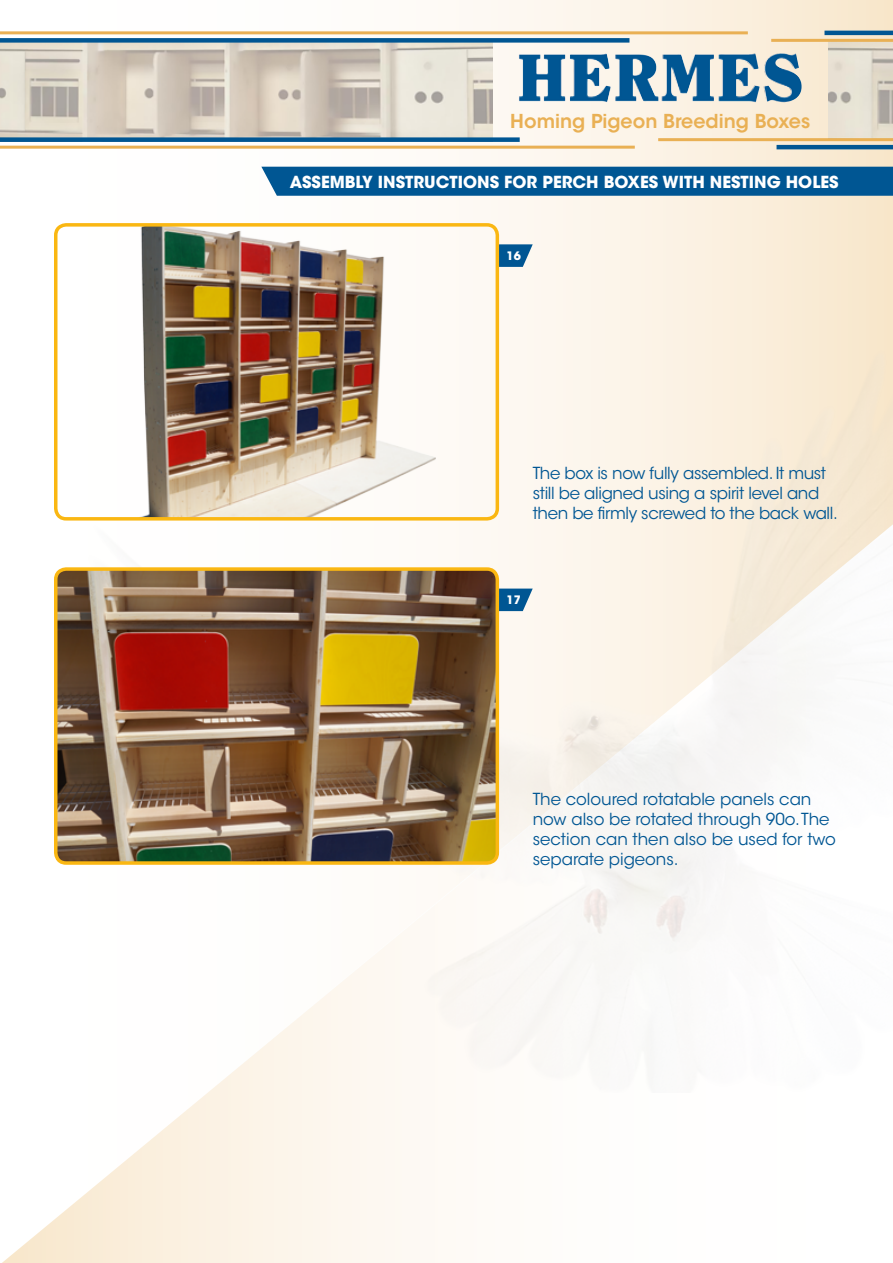
<style>
.page{position:relative;width:893px;height:1263px;background:#fff}
.page>*{position:absolute;margin:0;border:0;box-sizing:border-box;transform-origin:0 0}
.t1{font:600 19.05px "ITC Avant Garde Std";color:#e9b054}
.t2{font:16.5px/19.8px "ITC Avant Garde Std";color:#005693}
.t3{font:16.5px/19.8px "ITC Avant Garde Std";letter-spacing:-.02em;color:#005693}
.t4{font:700 16.5px "ITC Avant Garde Std";color:#fff}
.t5{font:700 11.55px "ITC Avant Garde Std";color:#fff}
</style>
<div class="page">
<svg style="left:0;top:0;width:893px;height:268px"></svg>
<svg style="left:2px;top:1093px;width:436px;height:170px"></svg>
<img style="left:0;top:43px;width:492px;height:94px">
<img style="left:828px;top:42px;width:65px;height:96px">
<img style="left:569px;top:53px;width:233px;height:50px">
<div style="left:0;top:38px;width:629px;height:5px;background:#005693"></div>
<hr style="left:776px;top:145px;width:117px;height:4px;background:#005693">
<hr style="left:0;top:31px;width:748px;height:3px;background:#e9b054">
<hr style="left:658px;top:138px;width:235px;height:3px;background:#e9b054">
<hr style="left:771px;top:39px;width:122px;height:3px;background:#e9b054">
<hr style="left:0;top:146px;width:635px;height:3px;background:#e9b054">
<hr style="left:824px;top:31px;width:69px;height:4px;background:#005693">
<div style="left:0;top:137px;width:520px;height:5px;background:#005693"></div>
<svg style="left:499px;top:244px;width:34px;height:23px"></svg>
<img style="left:56px;top:225px;width:441px;height:294px">
<div style="left:54px;top:223px;width:445px;height:298px;border:3px solid #fab712;border-radius:10px"></div>
<svg style="left:499px;top:589px;width:34px;height:22px"></svg>
<img style="left:58px;top:569px;width:439px;height:294px">
<div style="left:54px;top:567px;width:445px;height:298px;border:3px solid #fab712;border-radius:10px"></div>
<div style="left:261px;top:167px;width:632px;height:29px;background:#005693"></div>
<p class="t1" style="left:510px;top:109px;width:301px">Homing Pigeon Breeding Boxes</p>
<p class="t4" style="left:290px;top:172px;width:550px">ASSEMBLY INSTRUCTIONS FOR PERCH BOXES WITH NESTING HOLES</p>
<p class="t5" style="left:507px;top:248px;width:16px">16</p>
<p class="t3" style="left:533px;top:463px;width:307px">The box is now fully assembled. It must still be aligned using a spirit level and then be firmly screwed to the back wall.</p>
<p class="t5" style="left:507px;top:592px;width:16px">17</p>
<p class="t2" style="left:533px;top:790px;width:305px">The coloured rotatable panels can now also be rotated through 90o. The section can then also be used for two separate pigeons.</p>
</div>
